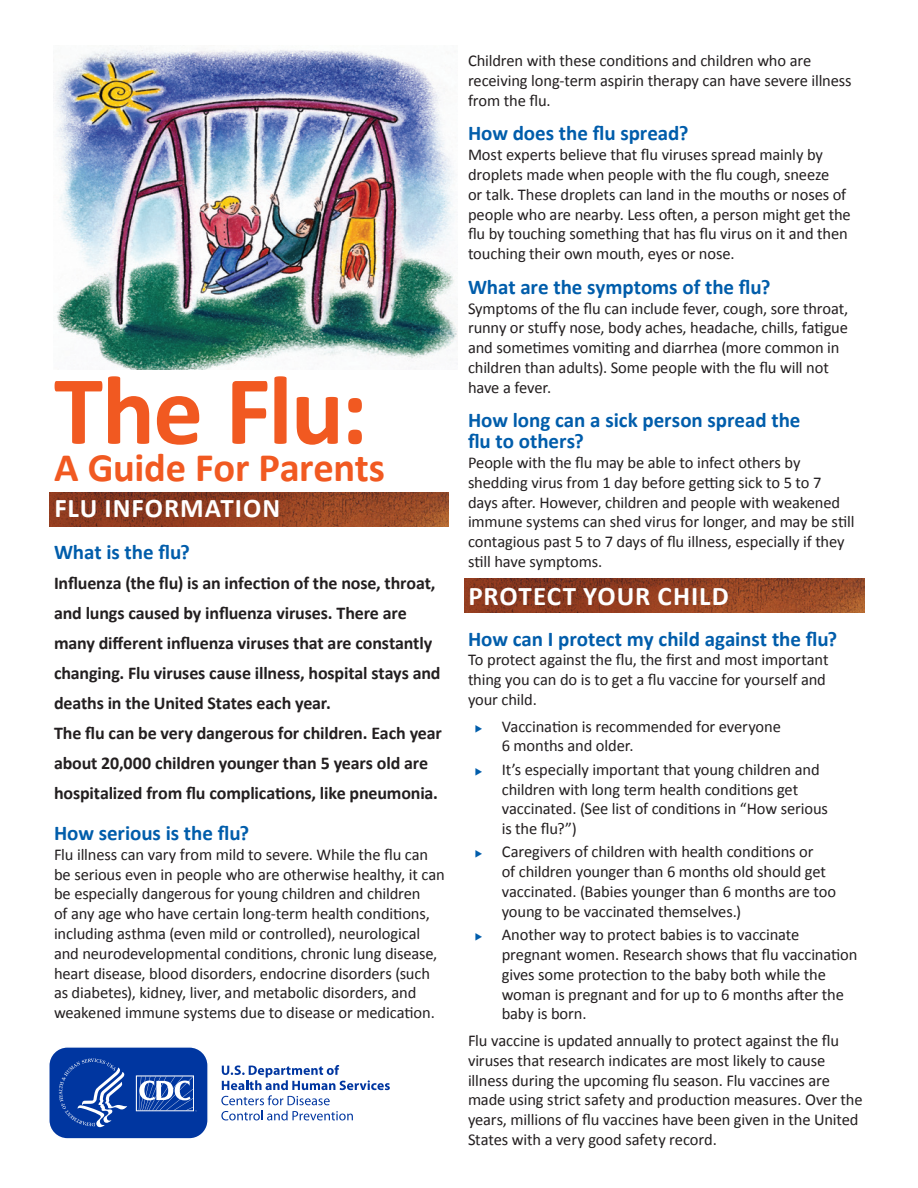
<style>
.page{position:relative;width:918px;height:1188px;background:#fff}
.page>*{position:absolute;margin:0;border:0;box-sizing:border-box;transform-origin:0 0}
.t1{font:700 99px "Calibri";letter-spacing:-.02em;color:#f15921}
.t2{font:700 40.5px "Calibri";letter-spacing:-.005em;color:#f15921}
.t3{font:700 27px "Calibri";letter-spacing:.035em;color:#fff}
.t4{font:700 21px/21px "Calibri";color:#015dab}
.Body{font:700 18px/30px "Calibri";letter-spacing:-.01em;color:#231f20}
.Body-2{font:16.5px/19.8px "Calibri";letter-spacing:-.01em;color:#231f20}
.s1{color:#015dab}
</style>
<div class="page">
<img style="left:465px;top:579px;width:399px;height:34px">
<img style="left:49px;top:492px;width:400px;height:34px">
<img style="left:53px;top:48px;width:404px;height:321px">
<svg style="left:221px;top:1065px;width:169px;height:40px"></svg>
<svg style="left:221px;top:1111px;width:132px;height:9px"></svg>
<svg style="left:49px;top:1047px;width:159px;height:92px;background:#2755ae"></svg>
<h1 class="t1" style="left:54px;top:347px;width:315px">The Flu:</h1>
<h1 class="t2" style="left:54px;top:442px;width:333px">A Guide For Parents</h1>
<h2 class="t3" style="left:55px;top:491px;width:227px">FLU INFORMATION</h2>
<h3 class="t4" style="left:54px;top:542px;width:138px">What is the flu?</h3>
<p class="Body" style="left:54px;top:568px;width:388px">Influenza (the flu) is an infection of the nose, throat, and lungs caused by influenza viruses. There are many different influenza viruses that are constantly changing. Flu viruses cause illness, hospital stays and deaths in the United States each year.</p>
<p class="Body" style="left:54px;top:718px;width:389px">The flu can be very dangerous for children. Each year about 20,000 children younger than 5 years old are hospitalized from flu complications, like pneumonia.</p>
<h3 class="t4" style="left:54px;top:822px;width:197px">How serious is the flu?</h3>
<p class="Body-2" style="left:54px;top:844px;width:392px">Flu illness can vary from mild to severe. While the flu can be serious even in people who are otherwise healthy, it can be especially dangerous for young children and children<br>of any age who have certain long-term health conditions, including asthma (even mild or controlled), neurological and neurodevelopmental conditions, chronic lung disease, heart disease, blood disorders, endocrine disorders (such as diabetes), kidney, liver, and metabolic disorders, and weakened immune systems due to disease or medication.</p>
<p class="Body-2" style="left:468px;top:51px;width:385px">Children with these conditions and children who are receiving long-term aspirin therapy can have severe illness from the flu.</p>
<h3 class="t4" style="left:468px;top:123px;width:222px">How does the flu spread?</h3>
<p class="Body-2" style="left:468px;top:145px;width:384px">Most experts believe that flu viruses spread mainly by droplets made when people with the flu cough, sneeze<br>or talk. These droplets can land in the mouths or noses of people who are nearby. Less often, a person might get the flu by touching something that has flu virus on it and then touching their own mouth, eyes or nose.</p>
<h3 class="t4" style="left:468px;top:276px;width:304px">What are the symptoms of the flu?</h3>
<p class="Body-2" style="left:468px;top:298px;width:382px">Symptoms of the flu can include fever, cough, sore throat, runny or stuffy nose, body aches, headache, chills, fatigue and sometimes vomiting and diarrhea (more common in children than adults). Some people with the flu will not have a fever.</p>
<h3 class="t4" style="left:468px;top:410px;width:334px">How long can a sick person spread the flu to others?</h3>
<p class="Body-2" style="left:468px;top:453px;width:388px">People with the flu may be able to infect others by shedding virus from 1 day before getting sick to 5 to 7 days after. However, children and people with weakened immune systems can shed virus for longer, and may be still contagious past 5 to 7 days of flu illness, especially if they still have symptoms.</p>
<h2 class="t3" style="left:469px;top:579px;width:262px">PROTECT YOUR CHILD</h2>
<h3 class="t4" style="left:468px;top:628px;width:371px">How can I protect my child against the flu?</h3>
<p class="Body-2" style="left:468px;top:650px;width:362px">To protect against the flu, the first and most important thing you can do is to get a flu vaccine for yourself and your child.</p>
<p class="Body-2" style="left:502px;top:716px;width:281px;text-indent:-27px"><span class="s1">◆</span> Vaccination is recommended for everyone<br>6 months and older.</p>
<p class="Body-2" style="left:502px;top:759px;width:328px;text-indent:-27px"><span class="s1">◆</span> It’s especially important that young children and children with long term health conditions get vaccinated. (See list of conditions in “How serious is the flu?”)</p>
<p class="Body-2" style="left:502px;top:842px;width:336px;text-indent:-27px"><span class="s1">◆</span> Caregivers of children with health conditions or<br>of children younger than 6 months old should get vaccinated. (Babies younger than 6 months are too young to be vaccinated themselves.)</p>
<p class="Body-2" style="left:502px;top:925px;width:357px;text-indent:-27px"><span class="s1">◆</span> Another way to protect babies is to vaccinate pregnant women. Research shows that flu vaccination gives some protection to the baby both while the woman is pregnant and for up to 6 months after the baby is born.</p>
<p class="Body-2" style="left:468px;top:1031px;width:396px">Flu vaccine is updated annually to protect against the flu viruses that research indicates are most likely to cause illness during the upcoming flu season. Flu vaccines are made using strict safety and production measures. Over the years, millions of flu vaccines have been given in the United States with a very good safety record.</p>
</div>
